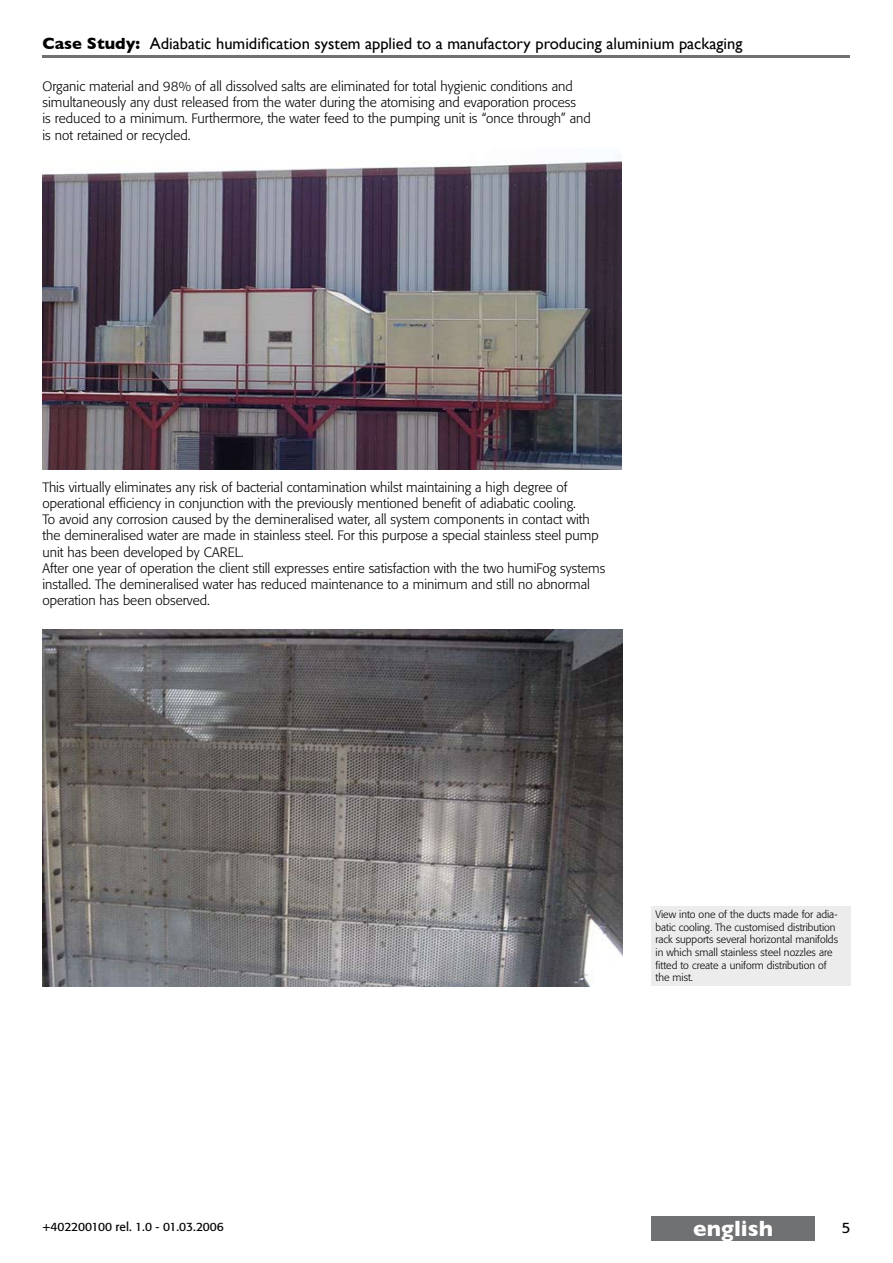
<style>
.page{position:relative;width:893px;height:1263px;background:#fff}
.page>*{position:absolute;margin:0;border:0;box-sizing:border-box;transform-origin:0 0}
.t1{font:700 22.5px "Gill Sans";color:#fff}
.t2{font:16.5px "Gill Sans";color:#000}
.t3{font:300 13.5px/16.2px "Formata";color:#000}
.t4{font:12px "Formata";color:#000}
.t5{font:300 10.5px/12.6px "Formata";color:#000}
.s1{font-weight:700}
</style>
<div class="page">
<hr style="left:43px;top:55px;width:807px;height:2px;background:#707173">
<img style="left:43px;top:161px;width:579px;height:308px">
<img style="left:43px;top:629px;width:579px;height:357px">
<div style="left:651px;top:1216px;width:164px;height:25px;background:#707173"></div>
<div style="left:651px;top:906px;width:199px;height:79px;background:#ececed"></div>
<p class="t2" style="left:43px;top:33px;width:701px"><span class="s1">Case Study:</span> Adiabatic humidification system applied to a manufactory producing aluminium packaging</p>
<p class="t3" style="left:43px;top:78px;width:550px">Organic material and 98% of all dissolved salts are eliminated for total hygienic conditions and simultaneously any dust released from the water during the atomising and evaporation process<br>is reduced to a minimum. Furthermore, the water feed to the pumping unit is “once through” and is not retained or recycled.</p>
<p class="t3" style="left:43px;top:479px;width:564px">This virtually eliminates any risk of bacterial contamination whilst maintaining a high degree of operational efficiency in conjunction with the previously mentioned benefit of adiabatic cooling.<br>To avoid any corrosion caused by the demineralised water, all system components in contact with the demineralised water are made in stainless steel. For this purpose a special stainless steel pump unit has been developed by CAREL.<br>After one year of operation the client still expresses entire satisfaction with the two humiFog systems installed. The demineralised water has reduced maintenance to a minimum and still no abnormal operation has been observed.</p>
<p class="t5" style="left:655px;top:908px;width:184px">View into one of the ducts made for adia&shy;batic cooling. The customised distribution rack supports several horizontal manifolds in which small stainless steel nozzles are fitted to create a uniform distribution of the mist.</p>
<p class="t4" style="left:43px;top:1219px;width:183px">+402200100 rel. 1.0 - 01.03.2006</p>
<h1 class="t1" style="left:693px;top:1215px;width:81px">english</h1>
</div>
